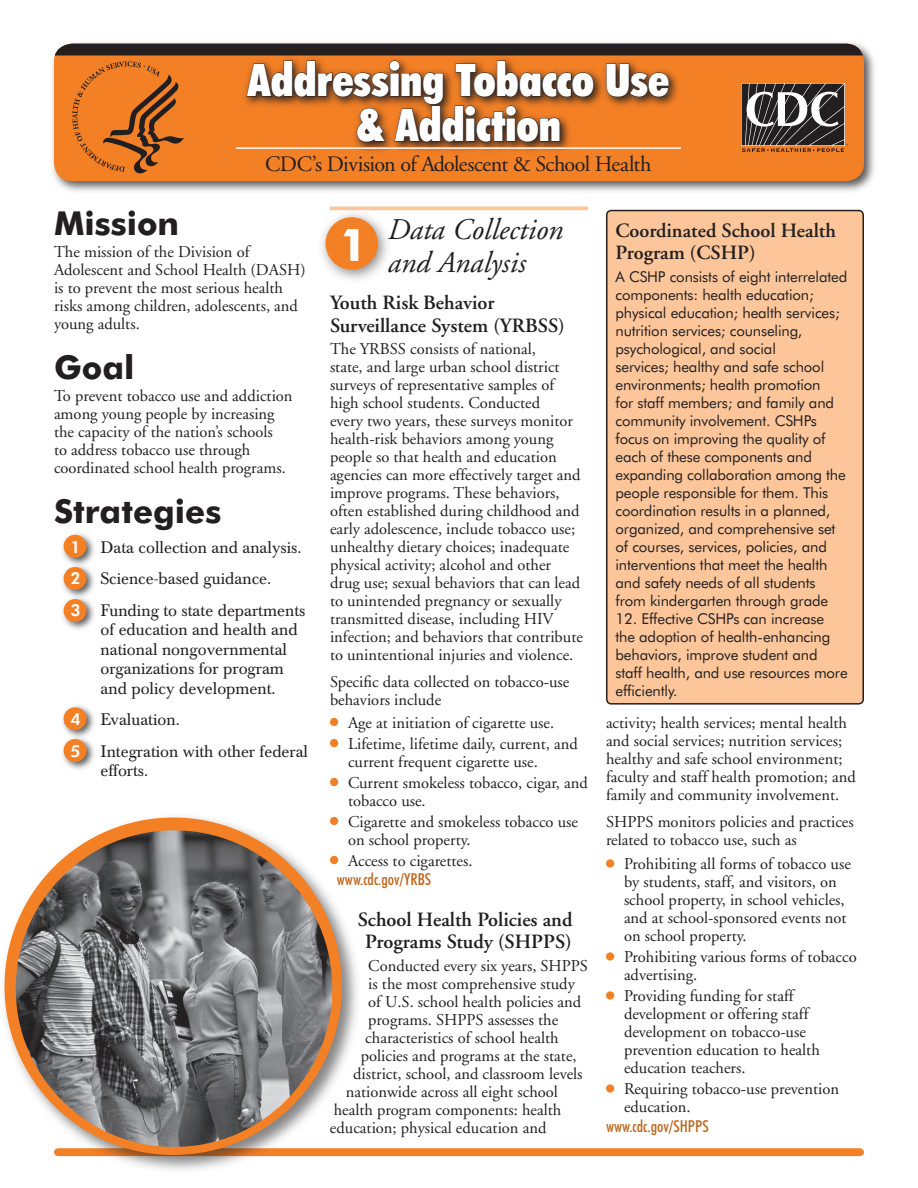
<style>
.page{position:relative;width:918px;height:1188px;background:#fff}
.page>*{position:absolute;margin:0;border:0;box-sizing:border-box;transform-origin:0 0}
.t1{font:900 condensed 45px/45px "Futura BT";letter-spacing:-.005em;color:#fff;text-align:center}
.t2{font:700 33px "Futura BT";color:#231f20}
.t3{font:italic 30px/33px "Adobe Garamond";color:#231f20}
.t4{font:22.05px "Adobe Garamond";letter-spacing:-.03em;color:#231f20}
.t5{font:600 20.25px/22.5px "Adobe Garamond";color:#231f20}
.t6{font:16.5px/18px "Adobe Garamond";color:#231f20}
.t7{font:16.5px/19.5px "Baskerville BE";color:#231f20}
.t8{font:500 condensed 16.5px "Futura BT";color:#bf651a}
.t9{font:15px/18px "Futura BT";letter-spacing:-.01em;color:#231f20}
.s1{font-family:"Futura BT";font-weight:800;color:#fff}
</style>
<div class="page">
<div style="left:59px;top:530px;width:38px;height:38px;background:#231f20;opacity:.75"></div>
<div style="left:64px;top:535px;width:23px;height:23px;background:#f48026;border-radius:50%"></div>
<div style="left:50px;top:39px;width:828px;height:156px;background:#231f20;opacity:.75"></div>
<div style="left:54px;top:44px;width:810px;height:137px;background:#f48026;border-radius:18px"></div>
<div style="left:59px;top:562px;width:38px;height:39px;background:#231f20;opacity:.75"></div>
<div style="left:64px;top:567px;width:23px;height:23px;background:#f48026;border-radius:50%"></div>
<div style="left:59px;top:595px;width:38px;height:38px;background:#231f20;opacity:.75"></div>
<div style="left:64px;top:599px;width:23px;height:23px;background:#f48026;border-radius:50%"></div>
<div style="left:59px;top:703px;width:38px;height:38px;background:#231f20;opacity:.75"></div>
<div style="left:64px;top:707px;width:23px;height:23px;background:#f48026;border-radius:50%"></div>
<div style="left:59px;top:735px;width:38px;height:38px;background:#231f20;opacity:.75"></div>
<div style="left:64px;top:739px;width:23px;height:23px;background:#f48026;border-radius:50%"></div>
<div style="left:607px;top:211px;width:256px;height:493px;background:#fcc69a;border-radius:4px"></div>
<div style="left:606px;top:210px;width:258px;height:495px;border:2px solid #231f20;border-radius:4px"></div>
<svg style="left:361px;top:1148px;width:503px;height:8px;background:#f4842d"></svg>
<svg style="left:330px;top:206px;width:258px;height:4px"></svg>
<div style="left:330px;top:718px;width:8px;height:8px;background:#f48026;border-radius:50%"></div>
<div style="left:330px;top:739px;width:8px;height:8px;background:#f48026;border-radius:50%"></div>
<div style="left:330px;top:778px;width:8px;height:8px;background:#f48026;border-radius:50%"></div>
<svg style="left:54px;top:44px;width:810px;height:129px"></svg>
<hr style="left:236px;top:147px;width:445px;height:2px;background:#fff">
<div style="left:606px;top:859px;width:8px;height:9px;background:#f48026;border-radius:50%"></div>
<div style="left:606px;top:952px;width:8px;height:9px;background:#f48026;border-radius:50%"></div>
<div style="left:606px;top:991px;width:8px;height:9px;background:#f48026;border-radius:50%"></div>
<div style="left:606px;top:1084px;width:8px;height:9px;background:#f48026;border-radius:50%"></div>
<div style="left:0;top:813px;width:361px;height:361px;background:#231f20;opacity:.55"></div>
<div style="left:4px;top:818px;width:338px;height:337px;background:#f48026;border-radius:50%"></div>
<img style="left:15px;top:830px;width:318px;height:318px;border-radius:50%">
<div style="left:317px;top:208px;width:76px;height:77px;background:#231f20;opacity:.54"></div>
<div style="left:326px;top:217px;width:52px;height:53px;background:#f48026;border-radius:50%"></div>
<svg style="left:343px;top:229px;width:16px;height:32px"></svg>
<h1 class="t1" style="left:247px;top:57px;width:423px">Addressing Tobacco Use &amp; Addiction</h1>
<h3 class="t4" style="left:265px;top:152px;width:388px">CDC’s Division of Adolescent &amp; School Health</h3>
<h1 class="t2" style="left:54px;top:203px;width:127px">Mission</h1>
<p class="t6" style="left:54px;top:243px;width:253px">The mission of the Division of<br>Adolescent and School Health (DASH) is to prevent the most serious health risks among children, adolescents, and young adults.</p>
<h1 class="t2" style="left:54px;top:347px;width:82px">Goal</h1>
<p class="t6" style="left:54px;top:387px;width:240px">To prevent tobacco use and addiction among young people by increasing the capacity of the nation’s schools<br>to address tobacco use through coordinated school health programs.</p>
<h1 class="t2" style="left:54px;top:491px;width:169px">Strategies</h1>
<p class="t7" style="left:70px;top:538px;width:233px"><span class="s1">1</span> Data collection and analysis.</p>
<p class="t7" style="left:70px;top:569px;width:202px"><span class="s1">2</span> Science-based guidance.</p>
<p class="t7" style="left:100px;top:601px;width:206px;text-indent:-30px"><span class="s1">3</span> Funding to state departments of education and health and national nongovernmental organizations for program and policy development.</p>
<p class="t7" style="left:70px;top:710px;width:111px"><span class="s1">4</span> Evaluation.</p>
<p class="t7" style="left:100px;top:742px;width:209px;text-indent:-30px"><span class="s1">5</span> Integration with other federal efforts.</p>
<h2 class="t3" style="left:388px;top:214px;width:177px">Data Collection and Analysis</h2>
<h3 class="t5" style="left:330px;top:292px;width:236px">Youth Risk Behavior<br>Surveillance System (YRBSS)</h3>
<p class="t6" style="left:330px;top:340px;width:254px">The YRBSS consists of national,<br>state, and large urban school district surveys of representative samples of high school students. Conducted<br>every two years, these surveys monitor health-risk behaviors among young people so that health and education agencies can more effectively target and improve programs. These behaviors, often established during childhood and early adolescence, include tobacco use; unhealthy dietary choices; inadequate physical activity; alcohol and other drug use; sexual behaviors that can lead to unintended pregnancy or sexually transmitted disease, including HIV infection; and behaviors that contribute to unintentional injuries and violence.</p>
<p class="t6" style="left:330px;top:673px;width:241px">Specific data collected on tobacco-use behaviors include</p>
<p class="t6" style="left:348px;top:714px;width:208px">Age at initiation of cigarette use.</p>
<p class="t6" style="left:348px;top:735px;width:231px">Lifetime, lifetime daily, current, and current frequent cigarette use.</p>
<p class="t6" style="left:348px;top:774px;width:241px">Current smokeless tobacco, cigar, and tobacco use.</p>
<p class="t6" style="left:348px;top:813px;width:232px">Cigarette and smokeless tobacco use on school property.</p>
<p class="t6" style="left:348px;top:852px;width:126px">Access to cigarettes.</p>
<p class="t8" style="left:337px;top:869px;width:96px">www.cdc.gov/YRBS</p>
<h3 class="t5" style="left:358px;top:908px;width:216px;text-align:center">School Health Policies and<br>Programs Study (SHPPS)</h3>
<p class="t6" style="left:368px;top:957px;width:221px">Conducted every six years, SHPPS</p>
<p class="t6" style="left:368px;top:975px;width:208px">is the most comprehensive study</p>
<p class="t6" style="left:368px;top:993px;width:215px">of U.S. school health policies and</p>
<p class="t6" style="left:368px;top:1011px;width:192px">programs. SHPPS assesses the</p>
<p class="t6" style="left:365px;top:1029px;width:195px">characteristics of school health</p>
<p class="t6" style="left:361px;top:1047px;width:217px">policies and programs at the state,</p>
<p class="t6" style="left:353px;top:1065px;width:231px">district, school, and classroom levels</p>
<p class="t6" style="left:346px;top:1083px;width:214px">nationwide across all eight school</p>
<p class="t6" style="left:334px;top:1101px;width:229px">health program components: health</p>
<p class="t6" style="left:330px;top:1119px;width:218px">education; physical education and</p>
<h3 class="t5" style="left:615px;top:220px;width:222px">Coordinated School Health<br>Program (CSHP)</h3>
<p class="t9" style="left:615px;top:267px;width:233px">A CSHP consists of eight interrelated components: health education; physical education; health services; nutrition services; counseling, psychological, and social<br>services; healthy and safe school environments; health promotion<br>for staff members; and family and community involvement. CSHPs focus on improving the quality of each of these components and expanding collaboration among the people responsible for them. This coordination results in a planned, organized, and comprehensive set of courses, services, policies, and interventions that meet the health and safety needs of all students from kindergarten through grade</p>
<p class="t9" style="left:615px;top:609px;width:234px">12. Effective CSHPs can increase<br>the adoption of health-enhancing behaviors, improve student and staff health, and use resources more efficiently.</p>
<p class="t6" style="left:606px;top:714px;width:251px">activity; health services; mental health and social services; nutrition services; healthy and safe school environment; faculty and staff health promotion; and family and community involvement.</p>
<p class="t6" style="left:606px;top:813px;width:249px">SHPPS monitors policies and practices related to tobacco use, such as</p>
<p class="t6" style="left:624px;top:855px;width:228px">Prohibiting all forms of tobacco use by students, staff, and visitors, on school property, in school vehicles, and at school-sponsored events not on school property.</p>
<p class="t6" style="left:624px;top:948px;width:234px">Prohibiting various forms of tobacco advertising.</p>
<p class="t6" style="left:624px;top:987px;width:197px">Providing funding for staff development or offering staff development on tobacco-use prevention education to health education teachers.</p>
<p class="t6" style="left:624px;top:1080px;width:217px">Requiring tobacco-use prevention education.</p>
<p class="t8" style="left:606px;top:1116px;width:104px">www.cdc.gov/SHPPS</p>
</div>
